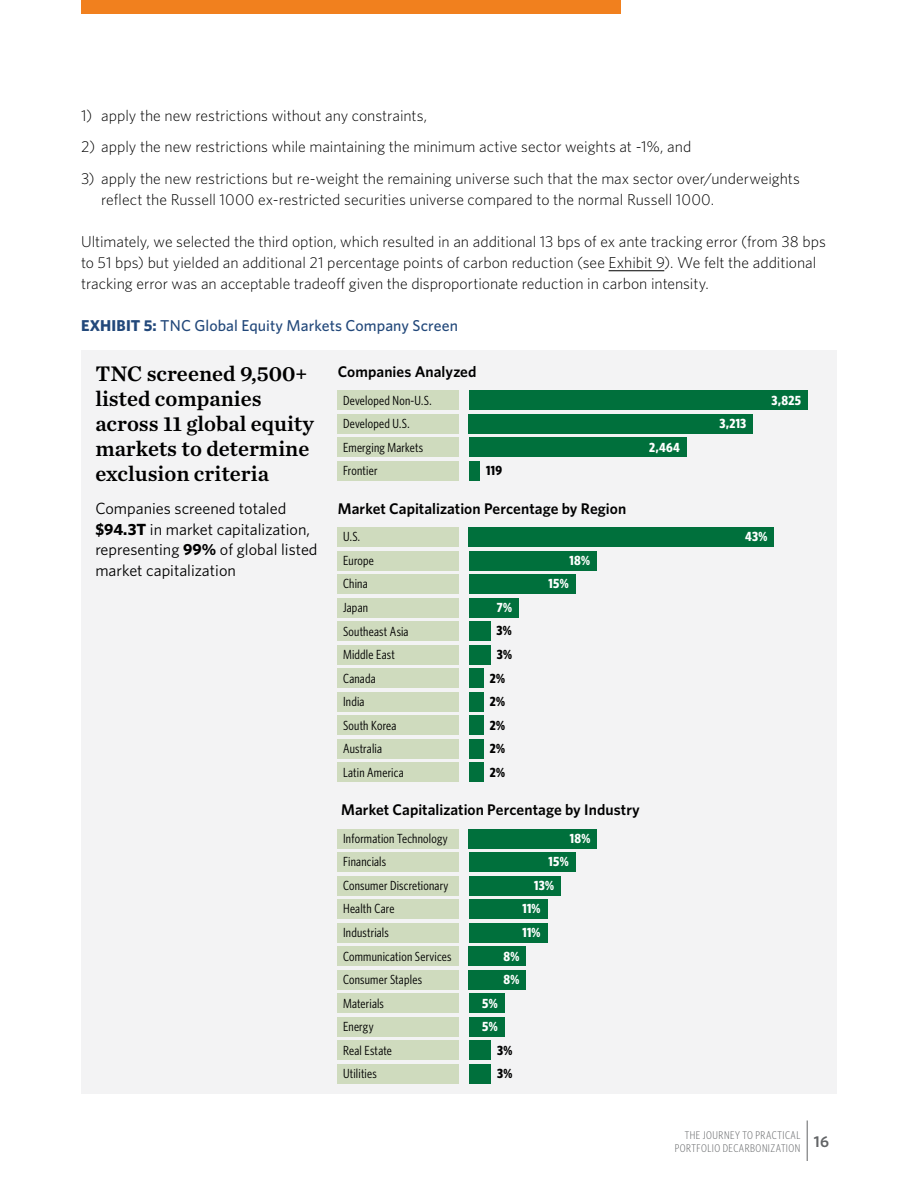
<style>
.page{position:relative;width:918px;height:1188px;background:#fff}
.page>*{position:absolute;margin:0;border:0;box-sizing:border-box;transform-origin:0 0}
.t1{font:22.05px/25px "Chronicle Text G2 Semi";color:#000}
.t2{font:16.2px/20.5px "Whitney";color:#000}
.Text_indent{font:300 15.75px/21px "Whitney";color:#000}
.Text{font:300 15.75px/21px "Whitney";color:#000}
.Text-2{font:500 15.75px "Whitney";letter-spacing:.005em;color:#22487a}
.t3{font:600 15.45px "Whitney";letter-spacing:.005em;color:#000}
.t4{font:13.2px/23.5px "Whitney Condensed";letter-spacing:.015em;color:#000}
.t5{font:700 13.2px/23.5px "Whitney Condensed";letter-spacing:.02em;color:#fff}
.t6{font:700 13.2px/23.5px "Whitney Condensed";color:#000}
.t7{font:300 11.25px/13.5px "Whitney Condensed";letter-spacing:.045em;color:#626466}
.s1{font-weight:700}
.s2{color:#fff}
</style>
<div class="page">
<div style="left:81px;top:0;width:540px;height:14px;background:#f1801e"></div>
<hr style="left:807px;top:1120px;width:1px;height:41px;background:#626466">
<hr style="left:609px;top:270px;width:55px;height:1px;background:#000">
<div style="left:81px;top:350px;width:756px;height:744px;background:#f3f3f4"></div>
<div style="left:338px;top:829px;width:121px;height:19px;background:#cfdbbe"></div>
<div style="left:469px;top:829px;width:128px;height:19px;background:#00703c"></div>
<div style="left:338px;top:852px;width:121px;height:20px;background:#cfdbbe"></div>
<div style="left:469px;top:852px;width:106px;height:20px;background:#00703c"></div>
<div style="left:338px;top:876px;width:121px;height:20px;background:#cfdbbe"></div>
<div style="left:469px;top:876px;width:92px;height:20px;background:#00703c"></div>
<div style="left:338px;top:899px;width:121px;height:20px;background:#cfdbbe"></div>
<div style="left:469px;top:899px;width:78px;height:20px;background:#00703c"></div>
<div style="left:338px;top:923px;width:121px;height:20px;background:#cfdbbe"></div>
<div style="left:469px;top:923px;width:78px;height:20px;background:#00703c"></div>
<div style="left:338px;top:946px;width:121px;height:20px;background:#cfdbbe"></div>
<div style="left:469px;top:946px;width:57px;height:20px;background:#00703c"></div>
<div style="left:338px;top:970px;width:121px;height:20px;background:#cfdbbe"></div>
<div style="left:469px;top:970px;width:57px;height:20px;background:#00703c"></div>
<div style="left:338px;top:993px;width:121px;height:20px;background:#cfdbbe"></div>
<div style="left:469px;top:993px;width:35px;height:20px;background:#00703c"></div>
<div style="left:338px;top:1017px;width:121px;height:20px;background:#cfdbbe"></div>
<div style="left:469px;top:1017px;width:35px;height:20px;background:#00703c"></div>
<div style="left:338px;top:1040px;width:121px;height:20px;background:#cfdbbe"></div>
<div style="left:469px;top:1040px;width:21px;height:20px;background:#00703c"></div>
<div style="left:338px;top:1064px;width:121px;height:20px;background:#cfdbbe"></div>
<div style="left:469px;top:1064px;width:21px;height:20px;background:#00703c"></div>
<div style="left:338px;top:527px;width:121px;height:20px;background:#cfdbbe"></div>
<div style="left:469px;top:527px;width:305px;height:20px;background:#00703c"></div>
<div style="left:338px;top:551px;width:121px;height:20px;background:#cfdbbe"></div>
<div style="left:469px;top:551px;width:128px;height:20px;background:#00703c"></div>
<div style="left:338px;top:574px;width:121px;height:20px;background:#cfdbbe"></div>
<div style="left:469px;top:574px;width:106px;height:20px;background:#00703c"></div>
<div style="left:338px;top:598px;width:121px;height:20px;background:#cfdbbe"></div>
<div style="left:469px;top:598px;width:50px;height:20px;background:#00703c"></div>
<div style="left:338px;top:621px;width:121px;height:20px;background:#cfdbbe"></div>
<div style="left:469px;top:621px;width:21px;height:20px;background:#00703c"></div>
<div style="left:338px;top:645px;width:121px;height:20px;background:#cfdbbe"></div>
<div style="left:469px;top:645px;width:21px;height:20px;background:#00703c"></div>
<div style="left:338px;top:668px;width:121px;height:20px;background:#cfdbbe"></div>
<div style="left:469px;top:668px;width:14px;height:20px;background:#00703c"></div>
<div style="left:338px;top:692px;width:121px;height:20px;background:#cfdbbe"></div>
<div style="left:469px;top:692px;width:14px;height:20px;background:#00703c"></div>
<div style="left:338px;top:715px;width:121px;height:20px;background:#cfdbbe"></div>
<div style="left:469px;top:715px;width:14px;height:20px;background:#00703c"></div>
<div style="left:338px;top:739px;width:121px;height:20px;background:#cfdbbe"></div>
<div style="left:469px;top:739px;width:14px;height:20px;background:#00703c"></div>
<div style="left:338px;top:763px;width:121px;height:19px;background:#cfdbbe"></div>
<div style="left:469px;top:763px;width:14px;height:19px;background:#00703c"></div>
<div style="left:338px;top:390px;width:121px;height:20px;background:#cfdbbe"></div>
<div style="left:469px;top:390px;width:339px;height:20px;background:#00703c"></div>
<div style="left:338px;top:414px;width:121px;height:20px;background:#cfdbbe"></div>
<div style="left:469px;top:414px;width:284px;height:20px;background:#00703c"></div>
<div style="left:338px;top:438px;width:121px;height:19px;background:#cfdbbe"></div>
<div style="left:469px;top:438px;width:218px;height:19px;background:#00703c"></div>
<div style="left:338px;top:461px;width:121px;height:20px;background:#cfdbbe"></div>
<div style="left:469px;top:461px;width:11px;height:20px;background:#00703c"></div>
<p class="Text_indent" style="left:81px;top:104px;width:348px">1) apply the new restrictions without any constraints,</p>
<p class="Text_indent" style="left:81px;top:136px;width:612px">2) apply the new restrictions while maintaining the minimum active sector weights at -1%, and</p>
<p class="Text_indent" style="left:101px;top:167px;width:700px;text-indent:-20px">3) apply the new restrictions but re-weight the remaining universe such that the max sector over/underweights reflect the Russell 1000 ex-restricted securities universe compared to the normal Russell 1000.</p>
<p class="Text" style="left:81px;top:230px;width:746px">Ultimately, we selected the third option, which resulted in an additional 13 bps of ex ante tracking error (from 38 bps to 51 bps) but yielded an additional 21 percentage points of carbon reduction (see Exhibit 9). We felt the additional tracking error was an acceptable tradeoff given the disproportionate reduction in carbon intensity.</p>
<p class="Text-2" style="left:81px;top:315px;width:379px"><span class="s1">EXHIBIT 5:</span> TNC Global Equity Markets Company Screen</p>
<p class="t1" style="left:95px;top:360px;width:214px">TNC screened 9,500+</p>
<p class="t3" style="left:338px;top:362px;width:140px">Companies Analyzed</p>
<p class="t1" style="left:95px;top:385px;width:220px">listed companies across 11 global equity markets to determine exclusion criteria</p>
<p class="t2" style="left:95px;top:498px;width:224px">Companies screened totaled <span class="s1">$94.3T</span> in market capitalization, representing <span class="s1">99%</span> of global listed market capitalization</p>
<p class="t4" style="left:343px;top:388px;width:90px">Developed Non-U.S.<br>Developed U.S.<br>Emerging Markets<br>Frontier</p>
<p class="t5" style="left:772px;top:388px;width:31px">3,825</p>
<p class="t5" style="left:720px;top:411px;width:28px">3,213</p>
<p class="t5" style="left:649px;top:435px;width:32px">2,464</p>
<p class="t6" style="left:486px;top:458px;width:17px">119</p>
<p class="t3" style="left:338px;top:498px;width:290px">Market Capitalization Percentage by Region</p>
<p class="t4" style="left:343px;top:525px;width:67px">U.S.<br>Europe<br>China<br>Japan<br>Southeast Asia<br>Middle East<br>Canada<br>India<br>South Korea<br>Australia<br>Latin America</p>
<p class="t5" style="left:745px;top:524px;width:24px">43%</p>
<p class="t5" style="left:569px;top:548px;width:22px">18%</p>
<p class="t5" style="left:549px;top:571px;width:22px">15%</p>
<p class="t6" style="left:490px;top:595px;width:24px;text-align:center"><span class="s2">7%<br></span>3%<br>3%<br>2%<br>2%<br>2%<br>2%<br>2%</p>
<p class="t3" style="left:341px;top:800px;width:300px">Market Capitalization Percentage by Industry</p>
<p class="t4" style="left:343px;top:826px;width:110px">Information Technology<br>Financials<br>Consumer Discretionary<br>Health Care<br>Industrials<br>Communication Services<br>Consumer Staples<br>Materials<br>Energy</p>
<p class="t5" style="left:570px;top:826px;width:22px">18%</p>
<p class="t5" style="left:549px;top:849px;width:22px">15%</p>
<p class="t5" style="left:534px;top:873px;width:21px">13%</p>
<p class="t5" style="left:522px;top:896px;width:20px">11%</p>
<p class="t5" style="left:522px;top:920px;width:20px">11%</p>
<p class="t5" style="left:504px;top:944px;width:17px">8%<br>8%</p>
<p class="t5" style="left:482px;top:991px;width:17px">5%<br>5%</p>
<p class="t4" style="left:343px;top:1038px;width:50px">Real Estate<br>Utilities</p>
<p class="t6" style="left:497px;top:1038px;width:17px">3%<br>3%</p>
<p class="t7" style="left:675px;top:1128px;width:156px;text-indent:10px">THE JOURNEY TO PRACTICAL<br>PORTFOLIO DECARBONIZATION <sup>16</sup></p>
</div>
